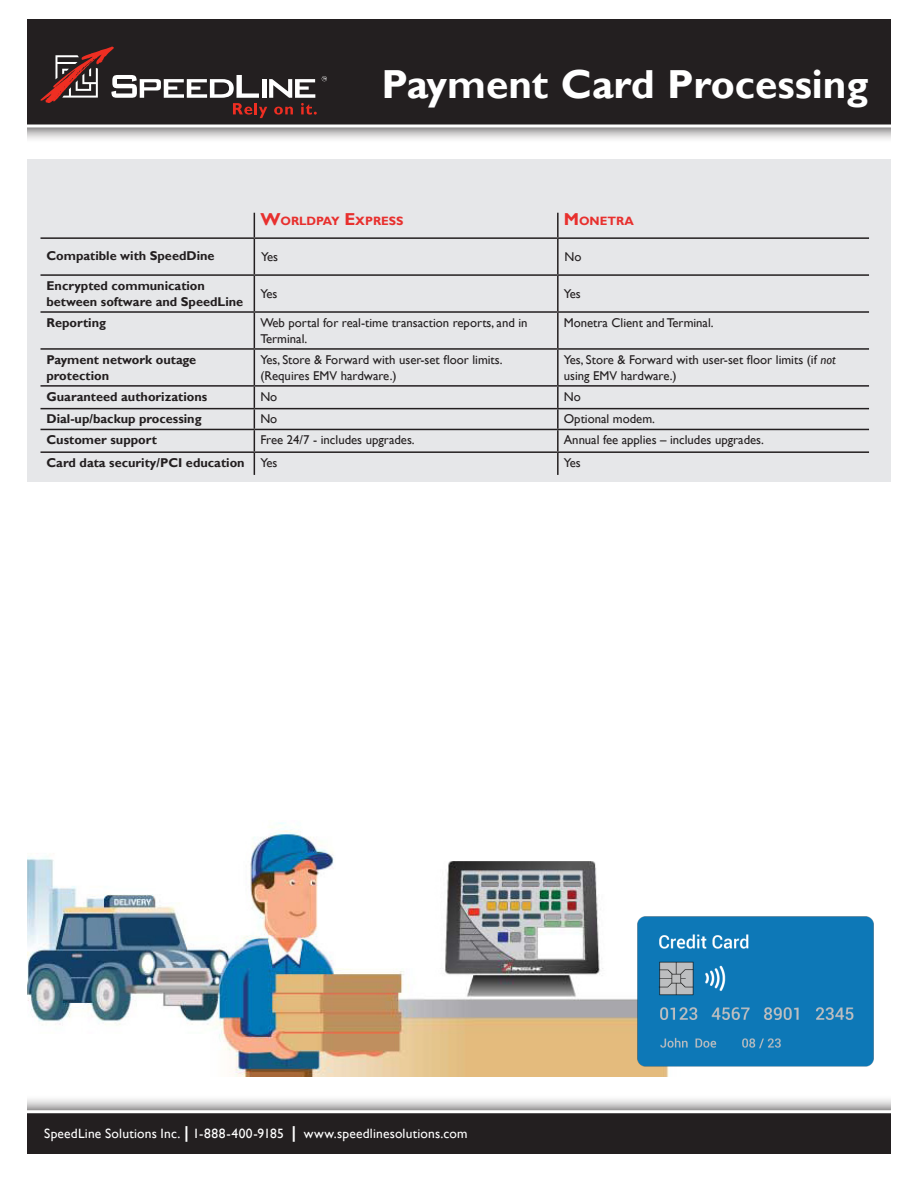
<style>
.page{position:relative;width:918px;height:1188px;background:#fff}
.page>*{position:absolute;margin:0;border:0;box-sizing:border-box;transform-origin:0 0}
.t1{font:700 40.5px "Gill Sans";color:#fff}
.t2{font:13.5px "Gill Sans";letter-spacing:.015em;color:#fff}
.t3{font:12.75px/16.2px "Gill Sans";color:#231f20}
.t4{font:700 12.75px/16.2px "Gill Sans";color:#231f20}
.t5{font:700 12.15px "Gill Sans";color:#e8302e}
.s1{font-size:17.25px}
.s2{font-style:italic}
.s3{font-weight:400}
.s4{font-style:inherit}
.s5{font-weight:700;font-size:17.25px}
</style>
<div class="page">
<div style="left:27px;top:159px;width:864px;height:323px;background:#e6e7e9"></div>
<svg style="left:27px;top:1099px;width:864px;height:11px;background:#cccbcb"></svg>
<svg style="left:27px;top:1110px;width:864px;height:44px;background:#322e2f"></svg>
<svg style="left:27px;top:129px;width:864px;height:10px;background:#cecdce"></svg>
<div style="left:27px;top:20px;width:864px;height:109px;background:#231f20"></div>
<svg style="left:40px;top:46px;width:287px;height:72px;background:#463939"></svg>
<svg style="left:254px;top:213px;width:1px;height:24px"></svg>
<hr style="left:557px;top:213px;width:2px;height:24px;background:#231f20">
<hr style="left:40px;top:237px;width:214px;height:2px;background:#231f20">
<hr style="left:254px;top:237px;width:304px;height:2px;background:#231f20">
<hr style="left:254px;top:239px;width:1px;height:35px;background:#231f20">
<hr style="left:558px;top:237px;width:311px;height:2px;background:#231f20">
<hr style="left:557px;top:239px;width:2px;height:35px;background:#231f20">
<hr style="left:40px;top:274px;width:214px;height:2px;background:#231f20">
<hr style="left:254px;top:274px;width:304px;height:2px;background:#231f20">
<hr style="left:254px;top:276px;width:1px;height:35px;background:#231f20">
<hr style="left:558px;top:274px;width:311px;height:2px;background:#231f20">
<hr style="left:557px;top:276px;width:2px;height:35px;background:#231f20">
<hr style="left:40px;top:311px;width:214px;height:2px;background:#231f20">
<hr style="left:254px;top:311px;width:304px;height:2px;background:#231f20">
<hr style="left:254px;top:313px;width:1px;height:35px;background:#231f20">
<hr style="left:558px;top:311px;width:311px;height:2px;background:#231f20">
<hr style="left:557px;top:313px;width:2px;height:35px;background:#231f20">
<hr style="left:40px;top:348px;width:214px;height:2px;background:#231f20">
<hr style="left:254px;top:348px;width:304px;height:2px;background:#231f20">
<hr style="left:254px;top:350px;width:1px;height:35px;background:#231f20">
<hr style="left:558px;top:348px;width:311px;height:2px;background:#231f20">
<hr style="left:557px;top:350px;width:2px;height:35px;background:#231f20">
<hr style="left:40px;top:385px;width:214px;height:2px;background:#231f20">
<hr style="left:254px;top:385px;width:304px;height:2px;background:#231f20">
<hr style="left:558px;top:385px;width:311px;height:2px;background:#231f20">
<hr style="left:557px;top:387px;width:2px;height:21px;background:#231f20">
<hr style="left:40px;top:408px;width:214px;height:1px;background:#231f20">
<hr style="left:254px;top:408px;width:304px;height:1px;background:#231f20">
<hr style="left:558px;top:408px;width:311px;height:1px;background:#231f20">
<hr style="left:557px;top:409px;width:2px;height:20px;background:#231f20">
<hr style="left:40px;top:429px;width:214px;height:1px;background:#231f20">
<hr style="left:254px;top:429px;width:304px;height:1px;background:#231f20">
<hr style="left:558px;top:429px;width:311px;height:1px;background:#231f20">
<hr style="left:557px;top:430px;width:2px;height:21px;background:#231f20">
<hr style="left:40px;top:451px;width:214px;height:2px;background:#231f20">
<hr style="left:254px;top:451px;width:304px;height:2px;background:#231f20">
<svg style="left:254px;top:387px;width:1px;height:88px"></svg>
<hr style="left:558px;top:451px;width:311px;height:2px;background:#231f20">
<hr style="left:557px;top:453px;width:2px;height:22px;background:#231f20">
<img style="left:27px;top:822px;width:642px;height:255px">
<img style="left:622px;top:909px;width:252px;height:167px">
<h1 class="t1" style="left:381px;top:60px;width:489px">Payment Card Processing</h1>
<p class="t5" style="left:260px;top:213px;width:145px"><span class="s1">W</span>ORLDPAY <span class="s1">E</span>XPRESS</p>
<p class="t5" style="left:564px;top:213px;width:71px"><span class="s1">M</span>ONETRA</p>
<p class="t4" style="left:46px;top:248px;width:170px">Compatible with SpeedDine</p>
<p class="t3" style="left:261px;top:249px;width:19px">Yes</p>
<p class="t3" style="left:565px;top:249px;width:18px">No</p>
<p class="t4" style="left:46px;top:278px;width:198px">Encrypted communication between software and SpeedLine</p>
<p class="t3" style="left:260px;top:286px;width:19px">Yes</p>
<p class="t3" style="left:564px;top:286px;width:19px">Yes</p>
<p class="t4" style="left:46px;top:315px;width:61px">Reporting</p>
<p class="t3" style="left:260px;top:315px;width:269px">Web portal for real-time transaction reports, and in<br>Terminal.</p>
<p class="t3" style="left:564px;top:315px;width:151px">Monetra Client and Terminal.</p>
<p class="t4" style="left:46px;top:352px;width:151px">Payment network outage protection</p>
<p class="t3" style="left:260px;top:352px;width:244px">Yes, Store &amp; Forward with user-set floor limits. (Requires EMV hardware.)</p>
<p class="t3" style="left:564px;top:352px;width:273px">Yes, Store &amp; Forward with user-set floor limits (if <span class="s2">not </span>using EMV hardware.)</p>
<p class="t4" style="left:46px;top:389px;width:162px">Guaranteed authorizations</p>
<p class="t3" style="left:260px;top:389px;width:18px">No</p>
<p class="t3" style="left:564px;top:389px;width:18px">No</p>
<p class="t4" style="left:46px;top:411px;width:157px">Dial-up/backup processing</p>
<p class="t3" style="left:260px;top:411px;width:18px">No</p>
<p class="t3" style="left:564px;top:411px;width:93px">Optional modem.</p>
<p class="t4" style="left:46px;top:432px;width:112px">Customer support</p>
<p class="t3" style="left:260px;top:432px;width:156px">Free 24/7 - includes upgrades.</p>
<p class="t3" style="left:564px;top:432px;width:202px">Annual fee applies – includes upgrades.</p>
<p class="t4" style="left:46px;top:455px;width:232px">Card data security/PCI education <span class="s3">Yes</span></p>
<p class="t3" style="left:564px;top:455px;width:19px">Yes</p>
<p class="t2" style="left:44px;top:1126px;width:425px"><span class="s4">S</span>peedLine Solutions Inc. <span class="s5">|</span> 1-888-400-9185 <span class="s5">|</span> www.speedlinesolutions.com</p>
</div>
